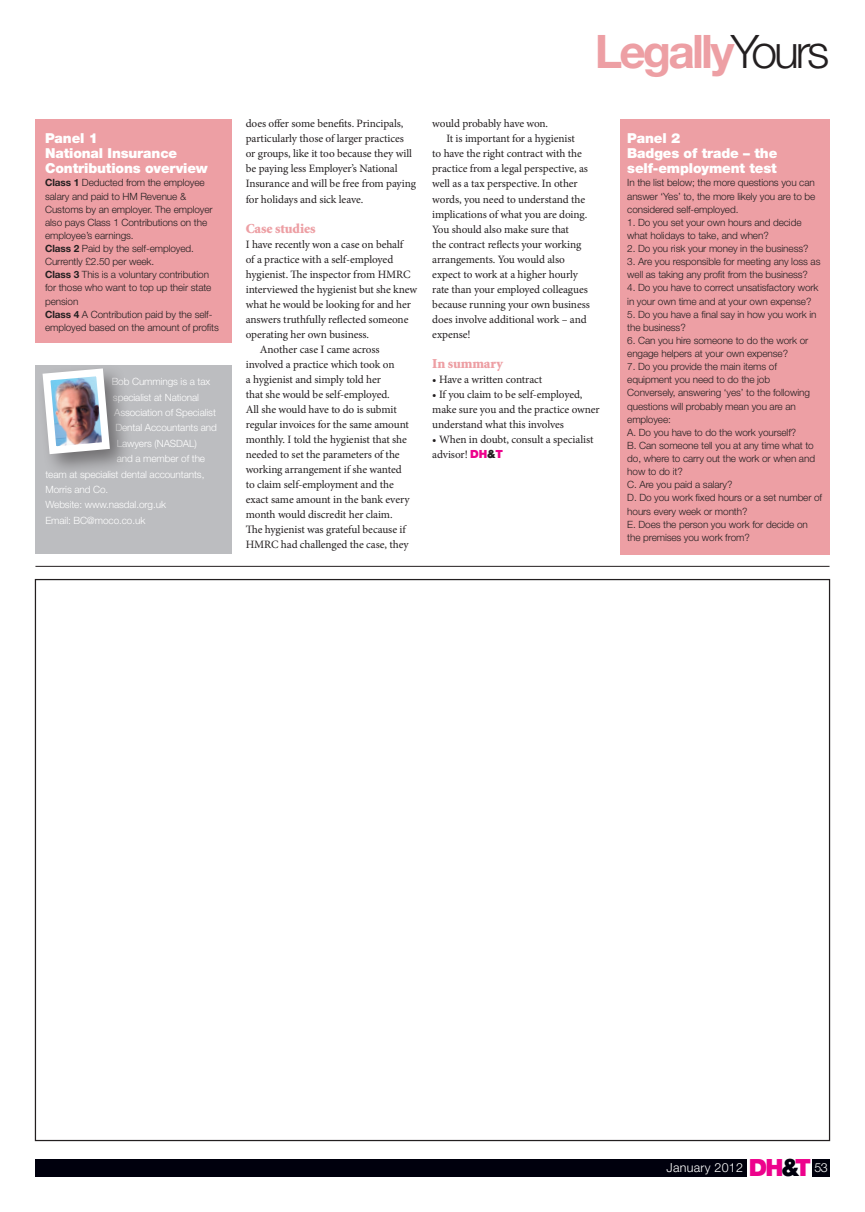
<style>
.page{position:relative;width:865px;height:1212px;background:#fff}
.page>*{position:absolute;margin:0;border:0;box-sizing:border-box;transform-origin:0 0}
.t1{font:700 46.25px "Helvetica Neue LT Std";letter-spacing:-.06em;color:#ed9fa4}
.t2{font:900 23.75px "Helvetica Neue LT Std";color:#ed028c}
.t3{font:900 13.75px/15px "Helvetica Neue LT Std";letter-spacing:-.01em;color:#fff}
.t4{font:900 13.75px "Minion Std";letter-spacing:-.01em;color:#ed9fa4}
.t5{font:300 12.5px "Helvetica Neue LT Std";letter-spacing:.02em;color:#fff}
.t6{font:11.25px/15px "Minion Pro";letter-spacing:-.01em;color:#231f20}
.t7{font:300 10px/13.1px "Helvetica Neue LT Std";letter-spacing:-.01em;color:#231f20}
.t8{font:300 10px "Helvetica Neue LT Std";letter-spacing:-.01em;color:#fff}
.s1{font-weight:700}
.s2{font-weight:300;color:#231f20}
.s3{font-family:"Helvetica Neue LT Std";font-weight:900;color:#ed028c}
.s4{font-family:"Helvetica Neue LT Std";font-weight:900}
.s5{color:#00000d}
</style>
<div class="page">
<div style="left:35px;top:119px;width:196px;height:224px;background:#ed9fa4"></div>
<div style="left:620px;top:119px;width:209px;height:436px;background:#ed9fa4"></div>
<div style="left:35px;top:365px;width:196px;height:189px;background:#bcbdc0"></div>
<div style="left:35px;top:1159px;width:711px;height:17px;background:#00000d"></div>
<div style="left:812px;top:1159px;width:17px;height:17px;background:#00000d"></div>
<div style="left:35px;top:361px;width:97px;height:115px;background:#231f20;opacity:.5"></div>
<img style="left:39px;top:364px;width:75px;height:94px">
<hr style="left:35px;top:566px;width:794px;height:1px;background:#231f20">
<p class="t3" style="left:45px;top:131px;width:54px">Panel 1</p>
<p class="t3" style="left:45px;top:146px;width:164px">National Insurance<br>Contributions overview</p>
<p class="t7" style="left:45px;top:176px;width:169px"><span class="s1">Class 1</span> Deducted from the employee salary and paid to HM Revenue &amp;<br>Customs by an employer. The employer also pays Class 1 Contributions on the employee’s earnings.</p>
<p class="t7" style="left:45px;top:242px;width:150px"><span class="s1">Class 2</span> Paid by the self-employed.<br>Currently £2.50 per week.</p>
<p class="t7" style="left:45px;top:268px;width:168px"><span class="s1">Class 3</span> This is a voluntary contribution for those who want to top up their state pension</p>
<p class="t7" style="left:45px;top:307px;width:175px"><span class="s1">Class 4</span> A Contribution paid by the self&shy;employed based on the amount of profits</p>
<p class="t8" style="left:112px;top:376px;width:100px">Bob Cummings is a tax</p>
<p class="t8" style="left:113px;top:391px;width:88px">specialist at National</p>
<p class="t8" style="left:114px;top:406px;width:103px">Association of Specialist</p>
<p class="t8" style="left:115px;top:422px;width:103px">Dental Accountants and</p>
<p class="t8" style="left:117px;top:437px;width:82px">Lawyers (NASDAL)</p>
<p class="t8" style="left:117px;top:452px;width:90px">and a member of the</p>
<p class="t8" style="left:45px;top:468px;width:160px">team at specialist dental accountants,</p>
<p class="t8" style="left:45px;top:483px;width:64px">Morris and Co.</p>
<p class="t8" style="left:45px;top:499px;width:122px">Website: www.nasdal.org.uk</p>
<p class="t8" style="left:45px;top:514px;width:101px">Email: BC@moco.co.uk</p>
<p class="t1" style="left:595px;top:23px;width:236px">Legally<span class="s2">Yours</span></p>
<p class="t6" style="left:246px;top:116px;width:172px">does offer some benefits. Principals, particularly those of larger practices or groups, like it too because they will be paying less Employer’s National Insurance and will be free from paying for holidays and sick leave.</p>
<p class="t4" style="left:246px;top:221px;width:71px">Case studies</p>
<p class="t6" style="left:246px;top:236px;width:173px">I have recently won a case on behalf<br>of a practice with a self-employed hygienist. The inspector from HMRC interviewed the hygienist but she knew what he would be looking for and her answers truthfully reflected someone operating her own business.</p>
<p class="t6" style="left:246px;top:341px;width:165px;text-indent:14px">Another case I came across involved a practice which took on<br>a hygienist and simply told her<br>that she would be self-employed.<br>All she would have to do is submit regular invoices for the same amount monthly. I told the hygienist that she needed to set the parameters of the working arrangement if she wanted to claim self-employment and the exact same amount in the bank every month would discredit her claim.<br>The hygienist was grateful because if HMRC had challenged the case, they</p>
<p class="t6" style="left:432px;top:116px;width:117px">would probably have won.</p>
<p class="t6" style="left:432px;top:131px;width:159px;text-indent:14px">It is important for a hygienist<br>to have the right contract with the practice from a legal perspective, as well as a tax perspective. In other words, you need to understand the implications of what you are doing.<br>You should also make sure that<br>the contract reflects your working arrangements. You would also expect to work at a higher hourly rate than your employed colleagues because running your own business does involve additional work – and expense!</p>
<p class="t4" style="left:432px;top:356px;width:72px">In summary</p>
<p class="t6" style="left:432px;top:371px;width:112px">• Have a written contract</p>
<p class="t6" style="left:432px;top:386px;width:169px">• If you claim to be self-employed, make sure you and the practice owner understand what this involves</p>
<p class="t6" style="left:432px;top:431px;width:163px">• When in doubt, consult a specialist advisor! <span class="s3">DH</span><span class="s4">&amp;</span><span class="s3">T</span></p>
<p class="t3" style="left:627px;top:131px;width:54px">Panel 2</p>
<p class="t3" style="left:627px;top:146px;width:152px">Badges of trade – the self-employment test</p>
<p class="t7" style="left:627px;top:176px;width:189px;text-align:justify">In the list below; the more questions you can answer ‘Yes’ to, the more likely you are to be considered self-employed.</p>
<p class="t7" style="left:627px;top:215px;width:176px">1. Do you set your own hours and decide what holidays to take, and when?</p>
<p class="t7" style="left:627px;top:242px;width:183px">2. Do you risk your money in the business?</p>
<p class="t7" style="left:627px;top:255px;width:195px">3. Are you responsible for meeting any loss as well as taking any profit from the business?</p>
<p class="t7" style="left:627px;top:281px;width:193px">4. Do you have to correct unsatisfactory work in your own time and at your own expense?</p>
<p class="t7" style="left:627px;top:307px;width:191px">5. Do you have a final say in how you work in the business?</p>
<p class="t7" style="left:627px;top:334px;width:183px">6. Can you hire someone to do the work or engage helpers at your own expense?</p>
<p class="t7" style="left:627px;top:360px;width:151px">7. Do you provide the main items of equipment you need to do the job</p>
<p class="t7" style="left:627px;top:386px;width:184px">Conversely, answering ‘yes’ to the following questions will probably mean you are an employee:</p>
<p class="t7" style="left:627px;top:425px;width:170px">A. Do you have to do the work yourself?</p>
<p class="t7" style="left:627px;top:439px;width:189px">B. Can someone tell you at any time what to do, where to carry out the work or when and how to do it?</p>
<p class="t7" style="left:627px;top:478px;width:107px">C. Are you paid a salary?</p>
<p class="t7" style="left:627px;top:491px;width:196px">D. Do you work fixed hours or a set number of hours every week or month?</p>
<p class="t7" style="left:627px;top:517px;width:182px">E. Does the person you work for decide on the premises you work from?</p>
<p class="t5" style="left:666px;top:1160px;width:78px">January 2012</p>
<p class="t2" style="left:748px;top:1154px;width:64px">DH<span class="s5">&amp;</span>T</p>
<p class="t5" style="left:814px;top:1160px;width:15px">53</p>
</div>
